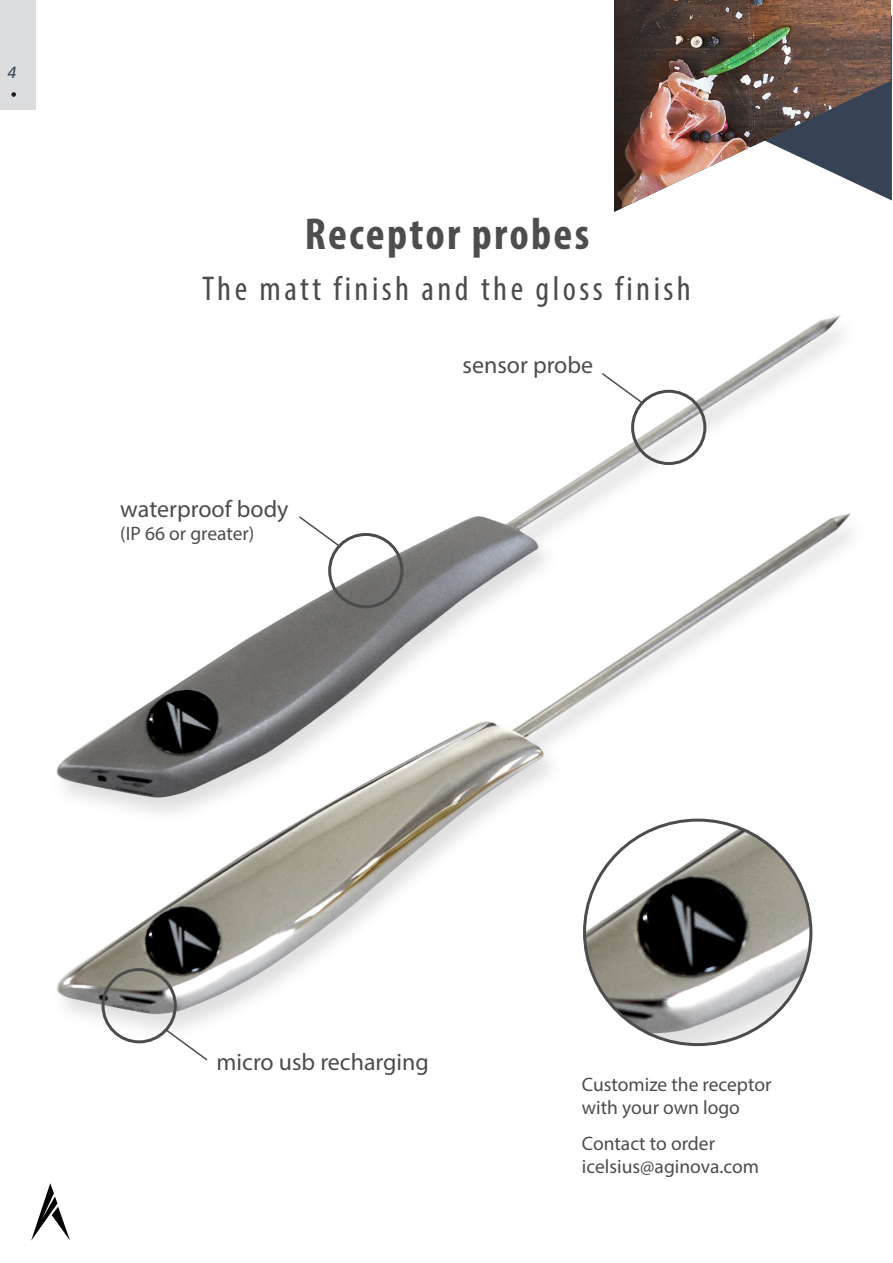
<style>
.page{position:relative;width:893px;height:1263px;background:#fff}
.page>*{position:absolute;margin:0;border:0;box-sizing:border-box;transform-origin:0 0}
.t1{font:700 condensed 45px "Myriad Pro";letter-spacing:.05em;color:#4d4d4d}
.t2{font:condensed 34.5px "Myriad Pro";letter-spacing:.1em;color:#4c4c4c}
.t3{font:24px "Myriad Pro";color:#4c4c4c}
.t4{font:19.5px/23.4px "Myriad Pro";color:#4c4c4c}
.t5{font:italic 18px "Calibri";color:#374354}
</style>
<div class="page">
<svg style="left:31px;top:1183px;width:39px;height:58px"></svg>
<img style="left:614px;top:0;width:277px;height:212px">
<img style="left:56px;top:316px;width:796px;height:723px">
<img style="left:584px;top:820px;width:227px;height:224px">
<div style="left:102px;top:968px;width:75px;height:75px;border:3px solid #4c4c4c;border-radius:50%"></div>
<div style="left:631px;top:390px;width:75px;height:75px;border:3px solid #4c4c4c;border-radius:50%"></div>
<div style="left:328px;top:533px;width:75px;height:75px;border:3px solid #4c4c4c;border-radius:50%"></div>
<svg style="left:164px;top:1028px;width:45px;height:33px"></svg>
<svg style="left:600px;top:371px;width:45px;height:34px"></svg>
<svg style="left:297px;top:515px;width:45px;height:34px"></svg>
<div style="left:0;top:0;width:36px;height:109px;background:#dcdddf"></div>
<svg style="left:11px;top:92px;width:5px;height:5px"></svg>
<p class="t5" style="left:7px;top:59px;width:11px">4</p>
<p class="t1" style="left:305px;top:206px;width:286px">Receptor probes</p>
<p class="t2" style="left:202px;top:268px;width:490px">The matt finish and the gloss finish</p>
<p class="t3" style="left:120px;top:494px;width:170px">waterproof body</p>
<p class="t4" style="left:120px;top:521px;width:136px">(IP 66 or greater)</p>
<p class="t3" style="left:463px;top:350px;width:132px">sensor probe</p>
<p class="t3" style="left:217px;top:1047px;width:214px">micro usb recharging</p>
<p class="t4" style="left:582px;top:1072px;width:191px">Customize the receptor with your own logo</p>
<p class="t4" style="left:582px;top:1131px;width:135px">Contact to order</p>
<p class="t4" style="left:582px;top:1154px;width:179px">icelsius@aginova.com</p>
</div>
